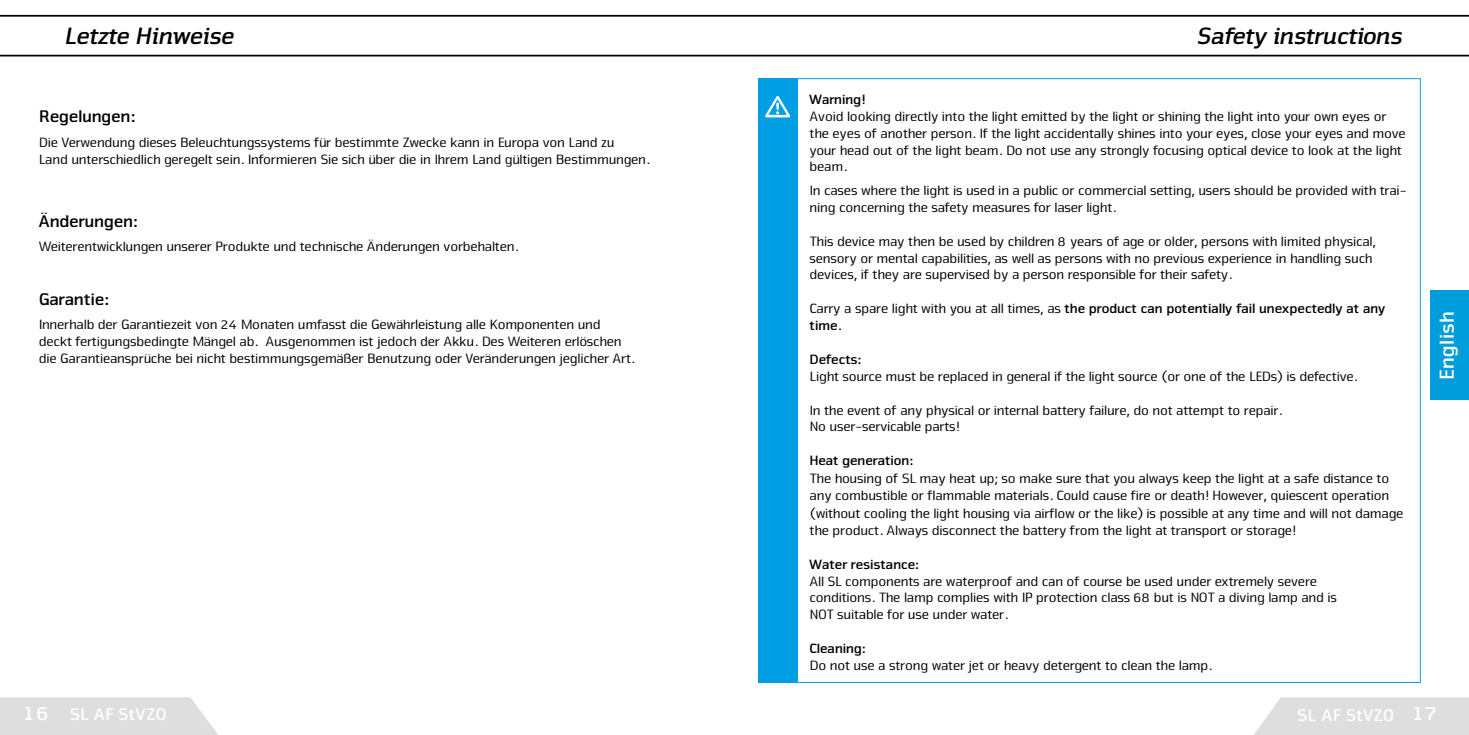
<style>
.page{position:relative;width:1469px;height:735px;background:#fff}
.page>*{position:absolute;margin:0;border:0;box-sizing:border-box;transform-origin:0 0}
.t1{font:italic 24.5px "Nuri Bold Slab";color:#000}
.t2{font:700 21px "Nuri";letter-spacing:.025em;color:#fff}
.t3{font:700 17.5px "Nuri";color:#000}
.t4{font:700 17.5px "Nuri";letter-spacing:.025em;color:#fff}
.t5{font:14px/16.8px "Nuri";color:#000}
.t6{font:700 14px/16.8px "Nuri";color:#000}
.s1{font-weight:400}
.s2{font-size:21px}
</style>
<div class="page">
<svg style="left:0;top:15px;width:1468px;height:41px"></svg>
<div style="left:1430px;top:290px;width:38px;height:110px;background:#009ddc"></div>
<div style="left:0;top:697px;width:218px;height:37px;background:#dedede"></div>
<div style="left:1254px;top:697px;width:214px;height:37px;background:#dedede"></div>
<div style="left:758px;top:79px;width:39px;height:603px;background:#009fe3"></div>
<svg style="left:765px;top:96px;width:25px;height:21px"></svg>
<h1 class="t1" style="left:63px;top:21px;width:170px">Letzte Hinweise</h1>
<p class="t3" style="left:38px;top:106px;width:97px">Regelungen:</p>
<p class="t5" style="left:38px;top:133px;width:612px">Die Verwendung dieses Beleuchtungssystems für bestimmte Zwecke kann in Europa von Land zu<br>Land unterschiedlich geregelt sein. Informieren Sie sich über die in Ihrem Land gültigen Bestimmungen.</p>
<p class="t3" style="left:38px;top:210px;width:100px">Änderungen:</p>
<p class="t5" style="left:38px;top:237px;width:481px">Weiterentwicklungen unserer Produkte und technische Änderungen vorbehalten.</p>
<p class="t3" style="left:38px;top:288px;width:71px">Garantie:</p>
<p class="t5" style="left:38px;top:315px;width:597px">Innerhalb der Garantiezeit von 24 Monaten umfasst die Gewährleistung alle Komponenten und deckt fertigungsbedingte Mängel ab. Ausgenommen ist jedoch der Akku. Des Weiteren erlöschen die Garantieansprüche bei nicht bestimmungsgemäßer Benutzung oder Veränderungen jeglicher Art.</p>
<h1 class="t1" style="left:1195px;top:21px;width:206px">Safety instructions</h1>
<p class="t6" style="left:809px;top:91px;width:57px">Warning!</p>
<p class="t5" style="left:809px;top:107px;width:597px">Avoid looking directly into the light emitted by the light or shining the light into your own eyes or the eyes of another person. If the light accidentally shines into your eyes, close your eyes and move your head out of the light beam. Do not use any strongly focusing optical device to look at the light beam.</p>
<p class="t5" style="left:809px;top:182px;width:598px">In cases where the light is used in a public or commercial setting, users should be provided with trai&shy;ning concerning the safety measures for laser light.</p>
<p class="t5" style="left:809px;top:232px;width:567px">This device may then be used by children 8 years of age or older, persons with limited physical, sensory or mental capabilities, as well as persons with no previous experience in handling such devices, if they are supervised by a person responsible for their safety.</p>
<p class="t6" style="left:809px;top:299px;width:577px"><span class="s1">Carry a spare light with you at all times, as</span> the product can potentially fail unexpectedly at any time.</p>
<p class="t6" style="left:809px;top:350px;width:53px">Defects:</p>
<p class="t5" style="left:809px;top:367px;width:549px">Light source must be replaced in general if the light source (or one of the LEDs) is defective.</p>
<p class="t5" style="left:809px;top:401px;width:474px">In the event of any physical or internal battery failure, do not attempt to repair.<br>No user-servicable parts!</p>
<p class="t6" style="left:809px;top:451px;width:105px">Heat generation:</p>
<p class="t5" style="left:809px;top:468px;width:595px;line-height:17.5px">The housing of SL may heat up; so make sure that you always keep the light at a safe distance to any combustible or flammable materials. Could cause fire or death! However, quiescent operation (without cooling the light housing via airflow or the like) is possible at any time and will not damage the product. Always disconnect the battery from the light at transport or storage!</p>
<p class="t6" style="left:809px;top:555px;width:111px">Water resistance:</p>
<p class="t5" style="left:809px;top:571px;width:529px">All SL components are waterproof and can of course be used under extremely severe conditions. The lamp complies with IP protection class 68 but is NOT a diving lamp and is<br>NOT suitable for use under water.</p>
<p class="t6" style="left:809px;top:639px;width:57px">Cleaning:</p>
<p class="t5" style="left:809px;top:655px;width:404px">Do not use a strong water jet or heavy detergent to clean the lamp.</p>
<h2 class="t2" style="left:1433px;top:380px;width:70px;rotate:-90deg">English</h2>
<p class="t4" style="left:24px;top:702px;width:143px"><span class="s2">16</span> SL AF StVZO</p>
<p class="t4" style="left:1297px;top:703px;width:140px">SL AF StVZO <span class="s2">17</span></p>
</div>
